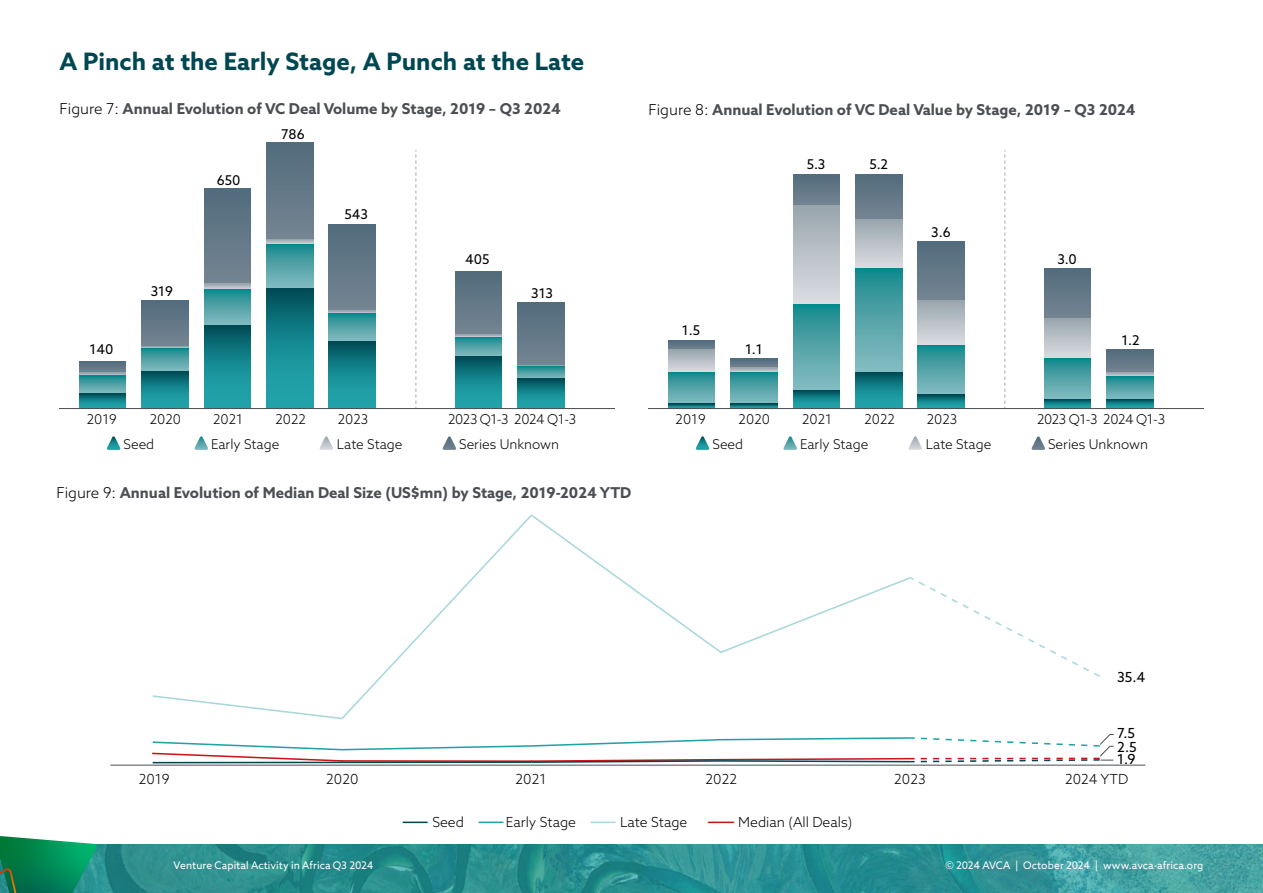
<style>
.page{position:relative;width:1263px;height:893px;background:#fff}
.page>*{position:absolute;margin:0;border:0;box-sizing:border-box;transform-origin:0 0}
.Body_Copy{font:700 24px "Azo Sans";color:#004752}
.Body_Copy-2{font:700 15px "Azo Sans";color:#4b4f54}
.t1{font:300 13.95px "Azo Sans";color:#000}
.t2{font:13.95px/12.5px "Azo Sans";color:#000}
.t3{font:300 13.5px "Azo Sans";color:#000}
.t4{font:13.5px "Azo Sans";color:#000}
.t5{font:300 13.5px "Azo Sans";letter-spacing:-.03em;color:#000}
.t6{font:10.5px "Azo Sans";letter-spacing:.005em;color:#fff}
.s1{font-weight:300;color:#000}
</style>
<div class="page">
<svg style="left:79px;top:361px;width:47px;height:12px"></svg>
<div style="left:142px;top:301px;width:46px;height:45px;background:linear-gradient(to bottom,#526c7d,#748491)"></div>
<div style="left:204px;top:189px;width:47px;height:95px;background:linear-gradient(to bottom,#516c7d,#758492)"></div>
<div style="left:266px;top:143px;width:47px;height:96px;background:linear-gradient(to bottom,#516c7d,#748492)"></div>
<div style="left:329px;top:225px;width:47px;height:86px;background:linear-gradient(to bottom,#516c7d,#748492)"></div>
<svg style="left:79px;top:373px;width:47px;height:3px"></svg>
<hr style="left:142px;top:346px;width:46px;height:2px;background:#a2adb5">
<svg style="left:204px;top:284px;width:47px;height:6px"></svg>
<svg style="left:266px;top:239px;width:47px;height:5px"></svg>
<svg style="left:329px;top:311px;width:47px;height:3px"></svg>
<svg style="left:79px;top:376px;width:47px;height:17px"></svg>
<svg style="left:142px;top:348px;width:46px;height:23px"></svg>
<div style="left:204px;top:290px;width:47px;height:36px;background:linear-gradient(to bottom,#1c8b8e,#85bcc1)"></div>
<div style="left:266px;top:244px;width:47px;height:45px;background:linear-gradient(to bottom,#188a8d,#8abdc2)"></div>
<svg style="left:329px;top:314px;width:47px;height:27px"></svg>
<svg style="left:79px;top:393px;width:47px;height:15px"></svg>
<svg style="left:142px;top:371px;width:46px;height:37px"></svg>
<svg style="left:204px;top:326px;width:47px;height:82px"></svg>
<svg style="left:266px;top:289px;width:47px;height:119px"></svg>
<div style="left:329px;top:341px;width:47px;height:67px;background:linear-gradient(to bottom,#025862,#27b3b8)"></div>
<div style="left:455px;top:271px;width:47px;height:64px;background:linear-gradient(to bottom,#516c7d,#748492)"></div>
<div style="left:517px;top:303px;width:47px;height:63px;background:linear-gradient(to bottom,#526c7d,#748492)"></div>
<svg style="left:455px;top:335px;width:47px;height:2px"></svg>
<div style="left:455px;top:337px;width:47px;height:20px;background:linear-gradient(to bottom,#1c8b8e,#81babf)"></div>
<svg style="left:517px;top:366px;width:47px;height:13px"></svg>
<div style="left:455px;top:357px;width:47px;height:51px;background:linear-gradient(to bottom,#035863,#27b3b8)"></div>
<svg style="left:517px;top:379px;width:47px;height:29px"></svg>
<svg style="left:416px;top:150px;width:1px;height:258px"></svg>
<svg style="left:107px;top:436px;width:14px;height:14px"></svg>
<svg style="left:194px;top:436px;width:14px;height:14px"></svg>
<svg style="left:319px;top:436px;width:14px;height:14px"></svg>
<svg style="left:442px;top:436px;width:14px;height:14px"></svg>
<hr style="left:60px;top:408px;width:554px;height:1px;background:#4b4f54">
<div style="left:668px;top:341px;width:47px;height:9px;background:#627887"></div>
<div style="left:730px;top:359px;width:47px;height:9px;background:#627887"></div>
<div style="left:793px;top:174px;width:47px;height:32px;background:linear-gradient(to bottom,#516c7d,#738391)"></div>
<div style="left:855px;top:174px;width:47px;height:45px;background:linear-gradient(to bottom,#516c7d,#748492)"></div>
<div style="left:918px;top:242px;width:47px;height:58px;background:linear-gradient(to bottom,#516c7d,#748491)"></div>
<div style="left:668px;top:350px;width:47px;height:22px;background:linear-gradient(to bottom,#9ba6ae,#d7d9de)"></div>
<svg style="left:730px;top:368px;width:47px;height:4px"></svg>
<div style="left:793px;top:206px;width:47px;height:99px;background:linear-gradient(to bottom,#9aa6ae,#dddee3)"></div>
<div style="left:855px;top:219px;width:47px;height:50px;background:linear-gradient(to bottom,#99a6ae,#dbdde1)"></div>
<div style="left:918px;top:300px;width:47px;height:45px;background:linear-gradient(to bottom,#99a6ad,#dcdde2)"></div>
<div style="left:668px;top:372px;width:47px;height:32px;background:linear-gradient(to bottom,#198a8e,#84bbc0)"></div>
<div style="left:730px;top:372px;width:47px;height:32px;background:linear-gradient(to bottom,#198a8e,#84bbc0)"></div>
<div style="left:793px;top:305px;width:47px;height:85px;background:linear-gradient(to bottom,#1a8b8e,#8abdc2)"></div>
<div style="left:855px;top:269px;width:47px;height:103px;background:linear-gradient(to bottom,#1a8b8e,#8abdc3)"></div>
<svg style="left:918px;top:345px;width:47px;height:50px"></svg>
<svg style="left:668px;top:404px;width:47px;height:4px"></svg>
<svg style="left:730px;top:404px;width:47px;height:4px"></svg>
<svg style="left:793px;top:390px;width:47px;height:18px"></svg>
<div style="left:855px;top:372px;width:47px;height:36px;background:linear-gradient(to bottom,#025762,#25aeb4)"></div>
<svg style="left:918px;top:395px;width:47px;height:13px"></svg>
<div style="left:1044px;top:269px;width:47px;height:49px;background:linear-gradient(to bottom,#526c7d,#748492)"></div>
<div style="left:1106px;top:350px;width:47px;height:22px;background:linear-gradient(to bottom,#526c7d,#718290)"></div>
<div style="left:1044px;top:318px;width:47px;height:41px;background:linear-gradient(to bottom,#99a6ae,#dcdee2)"></div>
<svg style="left:1106px;top:372px;width:47px;height:5px"></svg>
<div style="left:1044px;top:359px;width:47px;height:40px;background:linear-gradient(to bottom,#1b8b8e,#85bbc0)"></div>
<div style="left:1106px;top:377px;width:47px;height:22px;background:linear-gradient(to bottom,#1d8b8e,#80b9be)"></div>
<svg style="left:1044px;top:399px;width:47px;height:9px"></svg>
<svg style="left:1106px;top:399px;width:47px;height:9px"></svg>
<svg style="left:1004px;top:150px;width:1px;height:258px"></svg>
<svg style="left:695px;top:436px;width:15px;height:14px"></svg>
<svg style="left:783px;top:436px;width:14px;height:14px"></svg>
<svg style="left:908px;top:436px;width:14px;height:14px"></svg>
<svg style="left:1031px;top:436px;width:14px;height:14px"></svg>
<hr style="left:648px;top:408px;width:555px;height:1px;background:#4b4f54">
<svg style="left:403px;top:822px;width:25px;height:1px"></svg>
<svg style="left:478px;top:822px;width:25px;height:1px"></svg>
<svg style="left:591px;top:822px;width:25px;height:1px"></svg>
<svg style="left:708px;top:822px;width:25px;height:1px"></svg>
<hr style="left:110px;top:765px;width:1035px;height:1px;background:#4b4f54">
<svg style="left:152px;top:514px;width:948px;height:206px"></svg>
<svg style="left:152px;top:734px;width:962px;height:30px"></svg>
<img style="left:97px;top:844px;width:1166px;height:49px">
<svg style="left:0;top:836px;width:97px;height:57px"></svg>
<p class="Body_Copy" style="left:60px;top:46px;width:526px">A Pinch at the Early Stage, A Punch at the Late</p>
<p class="Body_Copy-2" style="left:60px;top:99px;width:503px"><span class="s1">Figure 7:</span> Annual Evolution of VC Deal Volume by Stage, 2019 – Q3 2024</p>
<p class="Body_Copy-2" style="left:648px;top:100px;width:489px"><span class="s1">Figure 8:</span> Annual Evolution of VC Deal Value by Stage, 2019 – Q3 2024</p>
<p class="t4" style="left:90px;top:340px;width:25px">140</p>
<p class="t4" style="left:151px;top:282px;width:24px">319</p>
<p class="t4" style="left:217px;top:171px;width:25px">650</p>
<p class="t4" style="left:281px;top:125px;width:25px">786</p>
<p class="t4" style="left:344px;top:205px;width:25px">543</p>
<p class="t4" style="left:465px;top:251px;width:26px">405</p>
<p class="t4" style="left:531px;top:284px;width:23px">313</p>
<p class="t3" style="left:87px;top:410px;width:32px">2019</p>
<p class="t3" style="left:150px;top:410px;width:33px">2020</p>
<p class="t3" style="left:213px;top:410px;width:31px">2021</p>
<p class="t3" style="left:275px;top:410px;width:32px">2022</p>
<p class="t3" style="left:338px;top:410px;width:32px">2023</p>
<p class="t5" style="left:448px;top:410px;width:130px">2023 Q1-3 2024 Q1-3</p>
<p class="t3" style="left:124px;top:435px;width:32px">Seed</p>
<p class="t3" style="left:211px;top:435px;width:70px">Early Stage</p>
<p class="t3" style="left:337px;top:435px;width:67px">Late Stage</p>
<p class="t3" style="left:459px;top:435px;width:101px">Series Unknown</p>
<p class="Body_Copy-2" style="left:56px;top:483px;width:576px"><span class="s1">Figure 9:</span> Annual Evolution of Median Deal Size (US$mn) by Stage, 2019-2024 YTD</p>
<p class="t4" style="left:682px;top:322px;width:20px">1.5</p>
<p class="t4" style="left:745px;top:340px;width:19px">1.1</p>
<p class="t4" style="left:807px;top:155px;width:20px">5.3</p>
<p class="t4" style="left:869px;top:156px;width:20px">5.2</p>
<p class="t4" style="left:931px;top:223px;width:21px">3.6</p>
<p class="t4" style="left:1057px;top:250px;width:21px">3.0</p>
<p class="t4" style="left:1121px;top:331px;width:20px">1.2</p>
<p class="t3" style="left:676px;top:410px;width:32px">2019</p>
<p class="t3" style="left:739px;top:410px;width:33px">2020</p>
<p class="t3" style="left:802px;top:410px;width:31px">2021</p>
<p class="t3" style="left:864px;top:410px;width:32px">2022</p>
<p class="t3" style="left:927px;top:410px;width:32px">2023</p>
<p class="t3" style="left:712px;top:435px;width:32px">Seed</p>
<p class="t3" style="left:800px;top:435px;width:70px">Early Stage</p>
<p class="t3" style="left:926px;top:435px;width:67px">Late Stage</p>
<p class="t3" style="left:1048px;top:435px;width:101px">Series Unknown</p>
<p class="t5" style="left:1037px;top:410px;width:130px">2023 Q1-3 2024 Q1-3</p>
<p class="t2" style="left:1117px;top:670px;width:30px">35.4</p>
<p class="t2" style="left:1117px;top:726px;width:19px">7.5</p>
<p class="t2" style="left:1117px;top:741px;width:21px">2.5<br>1.9</p>
<p class="t1" style="left:139px;top:769px;width:32px">2019</p>
<p class="t1" style="left:326px;top:769px;width:34px">2020</p>
<p class="t1" style="left:515px;top:769px;width:32px">2021</p>
<p class="t1" style="left:705px;top:769px;width:33px">2022</p>
<p class="t1" style="left:894px;top:769px;width:33px">2023</p>
<p class="t1" style="left:1065px;top:769px;width:65px">2024 YTD</p>
<p class="t1" style="left:432px;top:812px;width:33px">Seed</p>
<p class="t1" style="left:506px;top:812px;width:72px">Early Stage</p>
<p class="t1" style="left:620px;top:812px;width:69px">Late Stage</p>
<p class="t1" style="left:738px;top:812px;width:116px">Median (All Deals)</p>
<p class="t6" style="left:174px;top:859px;width:201px">Venture Capital Activity in Africa Q3 2024</p>
<p class="t6" style="left:945px;top:859px;width:260px">© 2024 AVCA | October 2024 | www.avca-africa.org</p>
</div>
